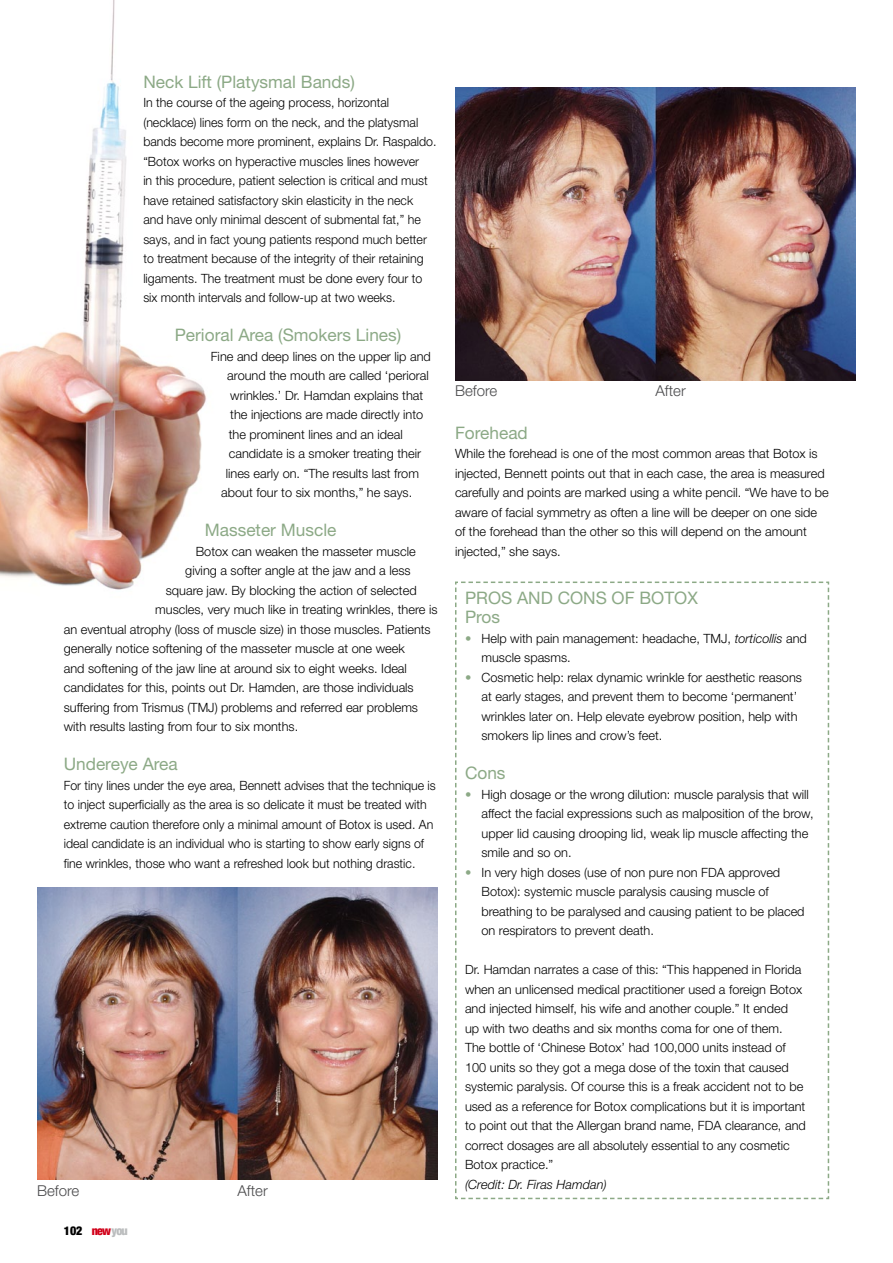
<style>
.page{position:relative;width:893px;height:1263px;background:#fff}
.page>*{position:absolute;margin:0;border:0;box-sizing:border-box;transform-origin:0 0}
.t1{font:17.25px/19.5px "Helvetica Neue LT Std";color:#8ca986}
.t2{font:300 15px "Helvetica Neue LT Std";color:#4b4b4d}
.t3{font:300 12.75px/19.5px "Helvetica Neue LT Std";color:#000}
.t4{font:italic 300 12.75px "Helvetica Neue LT Std";color:#000}
.t5{font:900 condensed 12px "Helvetica Neue";letter-spacing:-.065em;color:#000}
.s1{color:#d10019}
.s2{color:#bbbdbe}
.s3{color:#8ca986}
.s4{font-style:italic}
</style>
<div class="page">
<svg style="left:455px;top:581px;width:375px;height:619px"></svg>
<img style="left:37px;top:887px;width:401px;height:293px">
<img style="left:455px;top:88px;width:401px;height:292px">
<img style="left:0;top:0;width:207px;height:590px">
<h1 class="t1" style="left:143px;top:71px;width:213px">Neck Lift (Platysmal Bands)</h1>
<p class="t3" style="left:143px;top:93px;width:295px">In the course of the ageing process, horizontal (necklace) lines form on the neck, and the platysmal bands become more prominent, explains Dr. Raspaldo. “Botox works on hyperactive muscles lines however<br>in this procedure, patient selection is critical and must have retained satisfactory skin elasticity in the neck<br>and have only minimal descent of submental fat,” he says, and in fact young patients respond much better to treatment because of the integrity of their retaining ligaments. The treatment must be done every four to six month intervals and follow-up at two weeks.</p>
<h1 class="t1" style="left:175px;top:325px;width:228px">Perioral Area (Smokers Lines)</h1>
<p class="t3" style="left:211px;top:346px;width:222px">Fine and deep lines on the upper lip and</p>
<p class="t3" style="left:227px;top:365px;width:203px">around the mouth are called ‘perioral</p>
<p class="t3" style="left:230px;top:385px;width:194px">wrinkles.’ Dr. Hamdan explains that</p>
<p class="t3" style="left:230px;top:404px;width:194px">the injections are made directly into</p>
<p class="t3" style="left:229px;top:424px;width:176px">the prominent lines and an ideal</p>
<p class="t3" style="left:229px;top:443px;width:194px">candidate is a smoker treating their</p>
<p class="t3" style="left:226px;top:463px;width:195px">lines early on. “The results last from</p>
<p class="t3" style="left:221px;top:482px;width:193px">about four to six months,” he says.</p>
<h1 class="t1" style="left:205px;top:520px;width:133px">Masseter Muscle</h1>
<p class="t3" style="left:196px;top:541px;width:221px">Botox can weaken the masseter muscle</p>
<p class="t3" style="left:185px;top:560px;width:227px">giving a softer angle at the jaw and a less</p>
<p class="t3" style="left:166px;top:580px;width:252px">square jaw. By blocking the action of selected</p>
<p class="t3" style="left:155px;top:599px;width:284px">muscles, very much like in treating wrinkles, there is</p>
<p class="t3" style="left:64px;top:619px;width:368px">an eventual atrophy (loss of muscle size) in those muscles. Patients</p>
<p class="t3" style="left:64px;top:638px;width:343px">generally notice softening of the masseter muscle at one week</p>
<p class="t3" style="left:64px;top:658px;width:345px">and softening of the jaw line at around six to eight weeks. Ideal</p>
<p class="t3" style="left:64px;top:677px;width:351px">candidates for this, points out Dr. Hamden, are those individuals</p>
<p class="t3" style="left:64px;top:697px;width:356px">suffering from Trismus (TMJ) problems and referred ear problems</p>
<p class="t3" style="left:64px;top:716px;width:236px">with results lasting from four to six months.</p>
<h1 class="t1" style="left:64px;top:754px;width:116px">Undereye Area</h1>
<p class="t3" style="left:64px;top:775px;width:374px">For tiny lines under the eye area, Bennett advises that the technique is to inject superficially as the area is so delicate it must be treated with extreme caution therefore only a minimal amount of Botox is used. An ideal candidate is an individual who is starting to show early signs of fine wrinkles, those who want a refreshed look but nothing drastic.</p>
<p class="t2" style="left:37px;top:1181px;width:44px">Before</p>
<p class="t2" style="left:237px;top:1181px;width:32px">After</p>
<p class="t5" style="left:64px;top:1224px;width:66px">102 <span class="s1">new</span><span class="s2">you</span></p>
<p class="t2" style="left:455px;top:382px;width:44px">Before</p>
<p class="t2" style="left:655px;top:382px;width:32px">After</p>
<h1 class="t1" style="left:455px;top:422px;width:74px">Forehead</h1>
<p class="t3" style="left:455px;top:444px;width:375px">While the forehead is one of the most common areas that Botox is injected, Bennett points out that in each case, the area is measured carefully and points are marked using a white pencil. “We have to be aware of facial symmetry as often a line will be deeper on one side of the forehead than the other so this will depend on the amount injected,” she says.</p>
<h1 class="t1" style="left:465px;top:588px;width:234px">PROS AND CONS OF BOTOX<br>Pros</h1>
<p class="t3" style="left:481px;top:628px;width:327px;text-indent:-16px"><span class="s3">•</span> Help with pain management: headache, TMJ, <span class="s4">torticollis</span> and muscle spasms.</p>
<p class="t3" style="left:481px;top:667px;width:322px;text-indent:-16px"><span class="s3">•</span> Cosmetic help: relax dynamic wrinkle for aesthetic reasons at early stages, and prevent them to become ‘permanent’ wrinkles later on. Help elevate eyebrow position, help with smokers lip lines and crow’s feet.</p>
<h1 class="t1" style="left:465px;top:763px;width:42px">Cons</h1>
<p class="t3" style="left:481px;top:784px;width:334px;text-indent:-16px"><span class="s3">•</span> High dosage or the wrong dilution: muscle paralysis that will affect the facial expressions such as malposition of the brow, upper lid causing drooping lid, weak lip muscle affecting the smile and so on.</p>
<p class="t3" style="left:481px;top:862px;width:325px;text-indent:-16px"><span class="s3">•</span> In very high doses (use of non pure non FDA approved Botox): systemic muscle paralysis causing muscle of breathing to be paralysed and causing patient to be placed on respirators to prevent death.</p>
<p class="t3" style="left:465px;top:960px;width:342px">Dr. Hamdan narrates a case of this: “This happened in Florida when an unlicensed medical practitioner used a foreign Botox and injected himself, his wife and another couple.” It ended<br>up with two deaths and six months coma for one of them.<br>The bottle of ‘Chinese Botox’ had 100,000 units instead of 100 units so they got a mega dose of the toxin that caused systemic paralysis. Of course this is a freak accident not to be used as a reference for Botox complications but it is important to point out that the Allergan brand name, FDA clearance, and correct dosages are all absolutely essential to any cosmetic Botox practice.”</p>
<p class="t4" style="left:465px;top:1177px;width:143px">(Credit: Dr. Firas Hamdan)</p>
</div>
